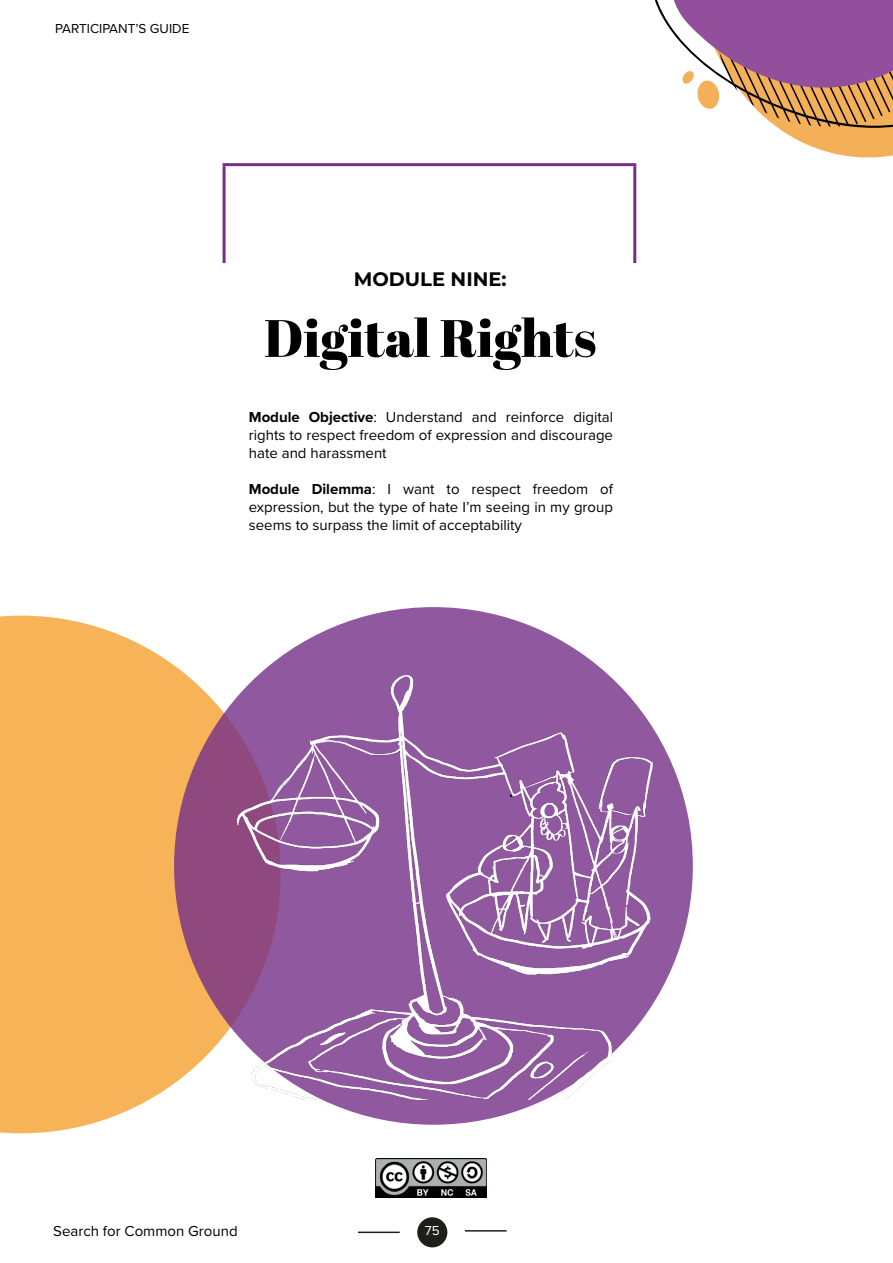
<style>
.page{position:relative;width:893px;height:1263px;background:#fff}
.page>*{position:absolute;margin:0;border:0;box-sizing:border-box;transform-origin:0 0}
.t1{font:52.5px "Abril Fatface";color:#000}
.t2{font:700 19.5px "Montserrat";color:#000}
.t3{font:15px/18px "Proxima Nova";color:#000;text-align:justify}
.t4{font:13.5px "Proxima Nova";color:#000}
.t5{font:13.5px "Proxima Nova";color:#fff}
.s1{font-weight:700}
</style>
<div class="page">
<div style="left:417px;top:1217px;width:30px;height:30px;background:#1d1f1d;border-radius:50%"></div>
<hr style="left:358px;top:1231px;width:42px;height:2px;background:#1d1f1d">
<hr style="left:465px;top:1230px;width:42px;height:1px;background:#1d1f1d">
<hr style="left:223px;top:163px;width:413px;height:3px;background:#752f88">
<hr style="left:223px;top:166px;width:3px;height:97px;background:#752f88">
<hr style="left:633px;top:166px;width:3px;height:97px;background:#752f88">
<div style="left:0;top:616px;width:160px;height:517px;background:#f7b358"></div>
<img style="left:160px;top:607px;width:533px;height:492px">
<svg style="left:825px;top:151px;width:68px;height:7px"></svg>
<svg style="left:778px;top:128px;width:115px;height:23px;fill:#f3b059"></svg>
<svg style="left:655px;top:0;width:238px;height:128px"></svg>
<img style="left:376px;top:1159px;width:110px;height:38px">
<p class="t4" style="left:55px;top:18px;width:136px">PARTICIPANT’S GUIDE</p>
<h2 class="t2" style="left:354px;top:265px;width:154px">MODULE NINE:</h2>
<h1 class="t1" style="left:264px;top:301px;width:334px">Digital Rights</h1>
<p class="t3" style="left:249px;top:408px;width:366px"><span class="s1">Module Objective</span>: Understand and reinforce digital rights to respect freedom of expression and discourage hate and harassment</p>
<p class="t3" style="left:249px;top:480px;width:366px"><span class="s1">Module Dilemma</span>: I want to respect freedom of expression, but the type of hate I’m seeing in my group seems to surpass the limit of acceptability</p>
<p class="t3" style="left:53px;top:1221px;width:186px">Search for Common Ground</p>
<p class="t5" style="left:425px;top:1220px;width:16px">75</p>
</div>
